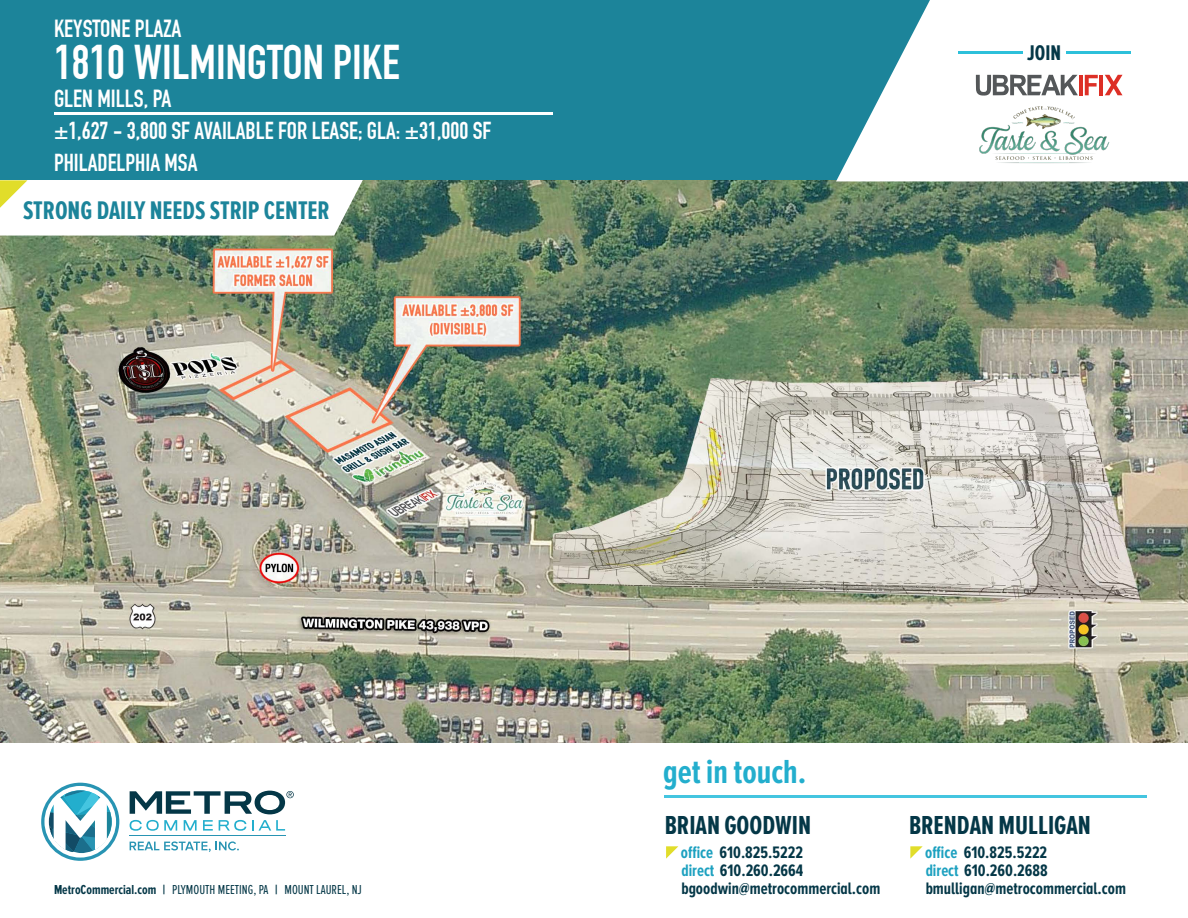
<style>
.page{position:relative;width:1188px;height:918px;background:#fff}
.page>*{position:absolute;margin:0;border:0;box-sizing:border-box;transform-origin:0 0}
.t1{font:47.7px "DIN Engschrift";color:#fff}
.t2{font:700 34.65px "Proxima Nova Ex Cn";color:#23aecd}
.t3{font:700 27px "Proxima Nova A Ex Cn";color:#043747}
.t4{font:700 26.4px "Proxima Nova Ex Cn";color:#1c849a}
.t5{font:24.15px "DIN Engschrift";color:#fff}
.t6{font:24px/31.8px "DIN Engschrift";color:#fff}
.t7{font:700 22.05px "Proxima Nova Ex Cn";color:#043747}
.t8{font:700 17.25px/18px "Proxima Nova A Ex Cn";color:#043747}
.t9{font:13.5px "Proxima Nova Ex Cn";color:#043747}
.s1{font-weight:700}
.s2{color:#1da1c0}
</style>
<div class="page">
<img style="left:0;top:180px;width:1188px;height:562px">
<div style="left:0;top:0;width:1188px;height:180px;background:#1c849a"></div>
<svg style="left:836px;top:0;width:352px;height:181px;fill:#fff"></svg>
<hr style="left:1066px;top:51px;width:64px;height:3px;background:#2dc0da">
<hr style="left:958px;top:51px;width:65px;height:3px;background:#2dc0da">
<hr style="left:54px;top:112px;width:498px;height:2px;background:#fff">
<hr style="left:665px;top:795px;width:482px;height:3px;background:#44c5e0">
<svg style="left:41px;top:783px;width:78px;height:78px"></svg>
<hr style="left:130px;top:835px;width:156px;height:1px;background:#2894b3">
<svg style="left:130px;top:820px;width:47px;height:11px"></svg>
<svg style="left:184px;top:820px;width:13px;height:11px"></svg>
<svg style="left:203px;top:820px;width:10px;height:11px"></svg>
<svg style="left:219px;top:820px;width:27px;height:11px"></svg>
<svg style="left:252px;top:820px;width:33px;height:11px"></svg>
<svg style="left:130px;top:841px;width:109px;height:11px"></svg>
<svg style="left:130px;top:791px;width:164px;height:23px"></svg>
<svg style="left:0;top:180px;width:363px;height:56px"></svg>
<svg style="left:1105px;top:75px;width:18px;height:20px"></svg>
<svg style="left:976px;top:75px;width:102px;height:21px;background:#a4a5a6"></svg>
<svg style="left:1085px;top:75px;width:13px;height:20px"></svg>
<hr style="left:1079px;top:75px;width:4px;height:20px;background:#dd2f26">
<hr style="left:1100px;top:75px;width:3px;height:20px;background:#dd2f26">
<svg style="left:666px;top:846px;width:12px;height:13px"></svg>
<svg style="left:910px;top:846px;width:13px;height:13px"></svg>
<img style="left:978px;top:105px;width:133px;height:59px">
<h3 class="t5" style="left:54px;top:14px;width:129px">KEYSTONE PLAZA</h3>
<h1 class="t1" style="left:54px;top:34px;width:347px">1810 WILMINGTON PIKE</h1>
<h3 class="t5" style="left:54px;top:85px;width:119px">GLEN MILLS, PA</h3>
<h3 class="t6" style="left:54px;top:115px;width:439px">±1,627 - 3,800 SF AVAILABLE FOR LEASE; GLA: ±31,000 SF<br>PHILADELPHIA MSA</h3>
<h3 class="t4" style="left:23px;top:195px;width:308px">STRONG DAILY NEEDS STRIP CENTER</h3>
<p class="t7" style="left:1027px;top:41px;width:35px">JOIN</p>
<p class="t9" style="left:54px;top:882px;width:309px"><span class="s1">MetroCommercial.com |</span> PLYMOUTH MEETING, PA <span class="s1">|</span> MOUNT LAUREL, NJ</p>
<h2 class="t2" style="left:663px;top:752px;width:145px">get in touch.</h2>
<h3 class="t3" style="left:665px;top:810px;width:148px">BRIAN GOODWIN</h3>
<p class="t8" style="left:681px;top:843px;width:201px"><span class="s2">office</span> 610.825.5222<br><span class="s2">direct</span> 610.260.2664 bgoodwin@metrocommercial.com</p>
<h3 class="t3" style="left:909px;top:810px;width:183px">BRENDAN MULLIGAN</h3>
<p class="t8" style="left:925px;top:843px;width:202px"><span class="s2">office</span> 610.825.5222<br><span class="s2">direct</span> 610.260.2688 bmulligan@metrocommercial.com</p>
</div>
